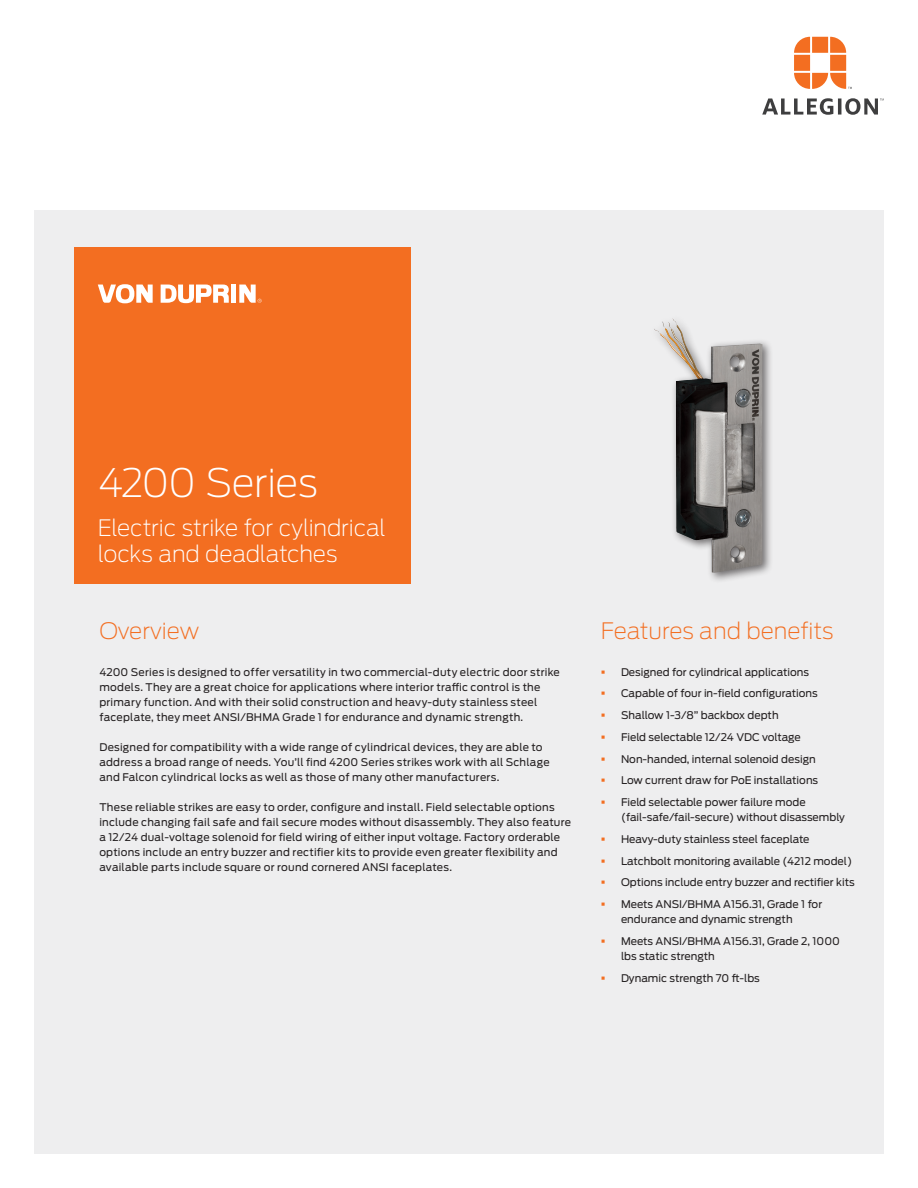
<style>
.page{position:relative;width:918px;height:1188px;background:#fff}
.page>*{position:absolute;margin:0;border:0;box-sizing:border-box;transform-origin:0 0}
.Headline_26_31pt{font:200 39px "Antenna";letter-spacing:-.015em;color:#fff}
.Subheadline_15_17pt{font:200 22.5px/25.5px "Antenna";letter-spacing:-.01em;color:#fff}
.Section_subhead_15_1{font:200 22.5px "Antenna";color:#f36e21}
.Body_text_8_5_12pt{font:10.5px/15px "Antenna";letter-spacing:.015em;color:#231f20}
.Body_text_8_5_12pt-2{font:10.5px "Antenna";letter-spacing:-.005em;color:#231f20}
.s1{color:#f36e21}
</style>
<div class="page">
<div style="left:34px;top:210px;width:850px;height:944px;background:#eeeeef"></div>
<svg style="left:794px;top:37px;width:58px;height:52px"></svg>
<svg style="left:762px;top:98px;width:122px;height:17px"></svg>
<div style="left:74px;top:247px;width:337px;height:336px;background:#f36e21"></div>
<svg style="left:98px;top:284px;width:55px;height:19px"></svg>
<svg style="left:161px;top:285px;width:68px;height:18px"></svg>
<div style="left:231px;top:285px;width:5px;height:18px;background:#fff"></div>
<svg style="left:239px;top:285px;width:23px;height:18px"></svg>
<div style="left:650px;top:314px;width:123px;height:269px;background:#231f20;opacity:.65"></div>
<img style="left:673px;top:321px;width:13px;height:29px">
<p class="Headline_26_31pt" style="left:98px;top:458px;width:222px">4200 Series</p>
<p class="Subheadline_15_17pt" style="left:98px;top:514px;width:289px">Electric strike for cylindrical locks and deadlatches</p>
<p class="Section_subhead_15_1" style="left:99px;top:616px;width:101px">Overview</p>
<p class="Body_text_8_5_12pt" style="left:99px;top:665px;width:462px">4200 Series is designed to offer versatility in two commercial-duty electric door strike models. They are a great choice for applications where interior traffic control is the primary function. And with their solid construction and heavy-duty stainless steel faceplate, they meet ANSI/BHMA Grade 1 for endurance and dynamic strength.</p>
<p class="Body_text_8_5_12pt" style="left:99px;top:740px;width:452px">Designed for compatibility with a wide range of cylindrical devices, they are able to address a broad range of needs. You’ll find 4200 Series strikes work with all Schlage and Falcon cylindrical locks as well as those of many other manufacturers.</p>
<p class="Body_text_8_5_12pt" style="left:99px;top:800px;width:473px">These reliable strikes are easy to order, configure and install. Field selectable options include changing fail safe and fail secure modes without disassembly. They also feature a 12/24 dual-voltage solenoid for field wiring of either input voltage. Factory orderable options include an entry buzzer and rectifier kits to provide even greater flexibility and available parts include square or round cornered ANSI faceplates.</p>
<p class="Section_subhead_15_1" style="left:601px;top:616px;width:234px">Features and benefits</p>
<p class="Body_text_8_5_12pt" style="left:601px;top:664px;width:210px"><span class="s1">▪</span> Designed for cylindrical applications</p>
<p class="Body_text_8_5_12pt" style="left:601px;top:686px;width:219px"><span class="s1">▪</span> Capable of four in-field configurations</p>
<p class="Body_text_8_5_12pt" style="left:601px;top:708px;width:179px"><span class="s1">▪</span> Shallow 1-3/8” backbox depth</p>
<p class="Body_text_8_5_12pt-2" style="left:601px;top:730px;width:202px"><span class="s1">▪</span> Field selectable 12/24 VDC voltage</p>
<p class="Body_text_8_5_12pt" style="left:601px;top:751px;width:216px"><span class="s1">▪</span> Non-handed, internal solenoid design</p>
<p class="Body_text_8_5_12pt" style="left:601px;top:773px;width:219px"><span class="s1">▪</span> Low current draw for PoE installations</p>
<p class="Body_text_8_5_12pt" style="left:621px;top:795px;width:225px;text-indent:-20px"><span class="s1">▪</span> Field selectable power failure mode (fail-safe/fail-secure) without disassembly</p>
<p class="Body_text_8_5_12pt-2" style="left:601px;top:832px;width:210px"><span class="s1">▪</span> Heavy-duty stainless steel faceplate</p>
<p class="Body_text_8_5_12pt" style="left:601px;top:853px;width:253px"><span class="s1">▪</span> Latchbolt monitoring available (4212 model)</p>
<p class="Body_text_8_5_12pt" style="left:601px;top:875px;width:255px"><span class="s1">▪</span> Options include entry buzzer and rectifier kits</p>
<p class="Body_text_8_5_12pt" style="left:621px;top:897px;width:203px;text-indent:-20px"><span class="s1">▪</span> Meets ANSI/BHMA A156.31, Grade 1 for endurance and dynamic strength</p>
<p class="Body_text_8_5_12pt" style="left:621px;top:933px;width:220px;text-indent:-20px"><span class="s1">▪</span> Meets ANSI/BHMA A156.31, Grade 2, 1000 lbs static strength</p>
<p class="Body_text_8_5_12pt" style="left:601px;top:970px;width:161px"><span class="s1">▪</span> Dynamic strength 70 ft-lbs</p>
</div>
